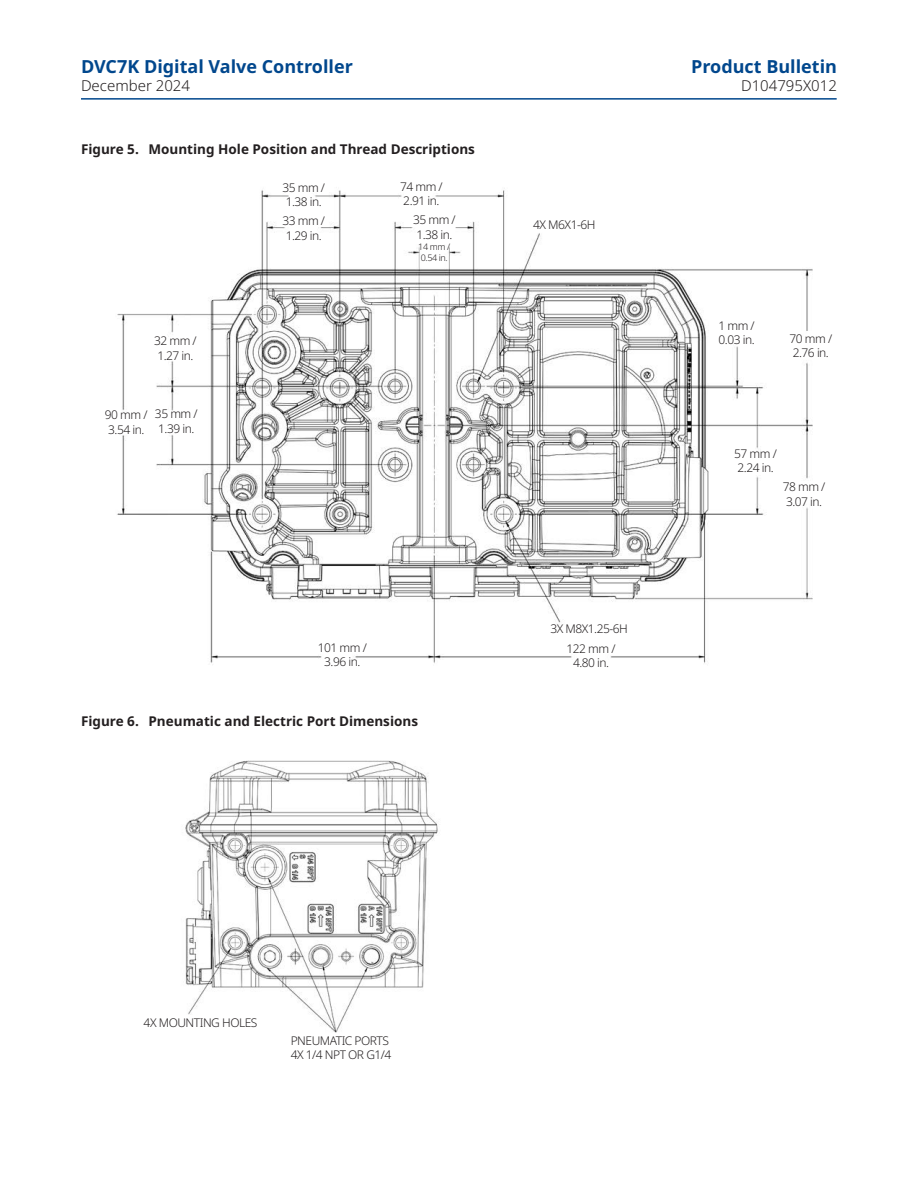
<style>
.page{position:relative;width:918px;height:1188px;background:#fff}
.page>*{position:absolute;margin:0;border:0;box-sizing:border-box;transform-origin:0 0}
.t1{font:700 18px "Noto Sans";color:#01478d}
.t2{font:300 15px "Noto Sans";color:#231f20}
.t3{font:700 13.5px "Noto Sans";color:#231f20}
._01_Body_text{font:300 12px/14.4px "Noto Sans";letter-spacing:-.04em;color:#231f20}
._01_Body_text-2{font:300 9px/10.8px "Noto Sans";letter-spacing:-.04em;color:#231f20}
</style>
<div class="page">
<hr style="left:81px;top:98px;width:756px;height:2px;background:#01478d">
<img style="left:117px;top:188px;width:696px;height:475px">
<img style="left:185px;top:760px;width:253px;height:273px">
<h1 class="t1" style="left:81px;top:57px;width:273px">DVC7K Digital Valve Controller</h1>
<h1 class="t1" style="left:691px;top:57px;width:147px">Product Bulletin</h1>
<p class="t2" style="left:81px;top:77px;width:111px">December 2024</p>
<p class="t2" style="left:741px;top:77px;width:97px">D104795X012</p>
<p class="t3" style="left:81px;top:141px;width:396px">Figure 5. Mounting Hole Position and Thread Descriptions</p>
<p class="_01_Body_text" style="left:154px;top:334px;width:44px">32 mm /<br>1.27 in.</p>
<p class="_01_Body_text" style="left:105px;top:408px;width:44px">90 mm /<br>3.54 in.</p>
<p class="_01_Body_text" style="left:155px;top:407px;width:44px">35 mm /<br>1.39 in.</p>
<p class="_01_Body_text" style="left:282px;top:181px;width:44px">35 mm /<br>1.38 in.</p>
<p class="_01_Body_text" style="left:400px;top:179px;width:44px">74 mm /<br>2.91 in.</p>
<p class="_01_Body_text" style="left:413px;top:213px;width:44px">35 mm /<br>1.38 in.</p>
<p class="_01_Body_text-2" style="left:418px;top:242px;width:34px">14 mm /<br>0.54 in.</p>
<p class="_01_Body_text" style="left:282px;top:214px;width:44px">33 mm /<br>1.29 in.</p>
<p class="_01_Body_text" style="left:533px;top:217px;width:64px">4X M6X1-6H</p>
<p class="_01_Body_text" style="left:318px;top:640px;width:51px;text-align:center">101 mm /<br>3.96 in.</p>
<p class="t3" style="left:81px;top:713px;width:339px">Figure 6. Pneumatic and Electric Port Dimensions</p>
<p class="_01_Body_text" style="left:550px;top:622px;width:79px">3X M8X1.25-6H</p>
<p class="_01_Body_text" style="left:567px;top:642px;width:51px;text-align:center">122 mm /<br>4.80 in.</p>
<p class="_01_Body_text" style="left:718px;top:319px;width:38px">1 mm /<br>0.03 in.</p>
<p class="_01_Body_text" style="left:790px;top:332px;width:44px">70 mm /<br>2.76 in.</p>
<p class="_01_Body_text" style="left:734px;top:446px;width:44px">57 mm /<br>2.24 in.</p>
<p class="_01_Body_text" style="left:783px;top:480px;width:44px">78 mm /<br>3.07 in.</p>
<p class="_01_Body_text" style="left:144px;top:1016px;width:115px">4X MOUNTING HOLES</p>
<p class="_01_Body_text" style="left:291px;top:1033px;width:102px">PNEUMATIC PORTS<br>4X 1/4 NPT OR G1/4</p>
</div>
